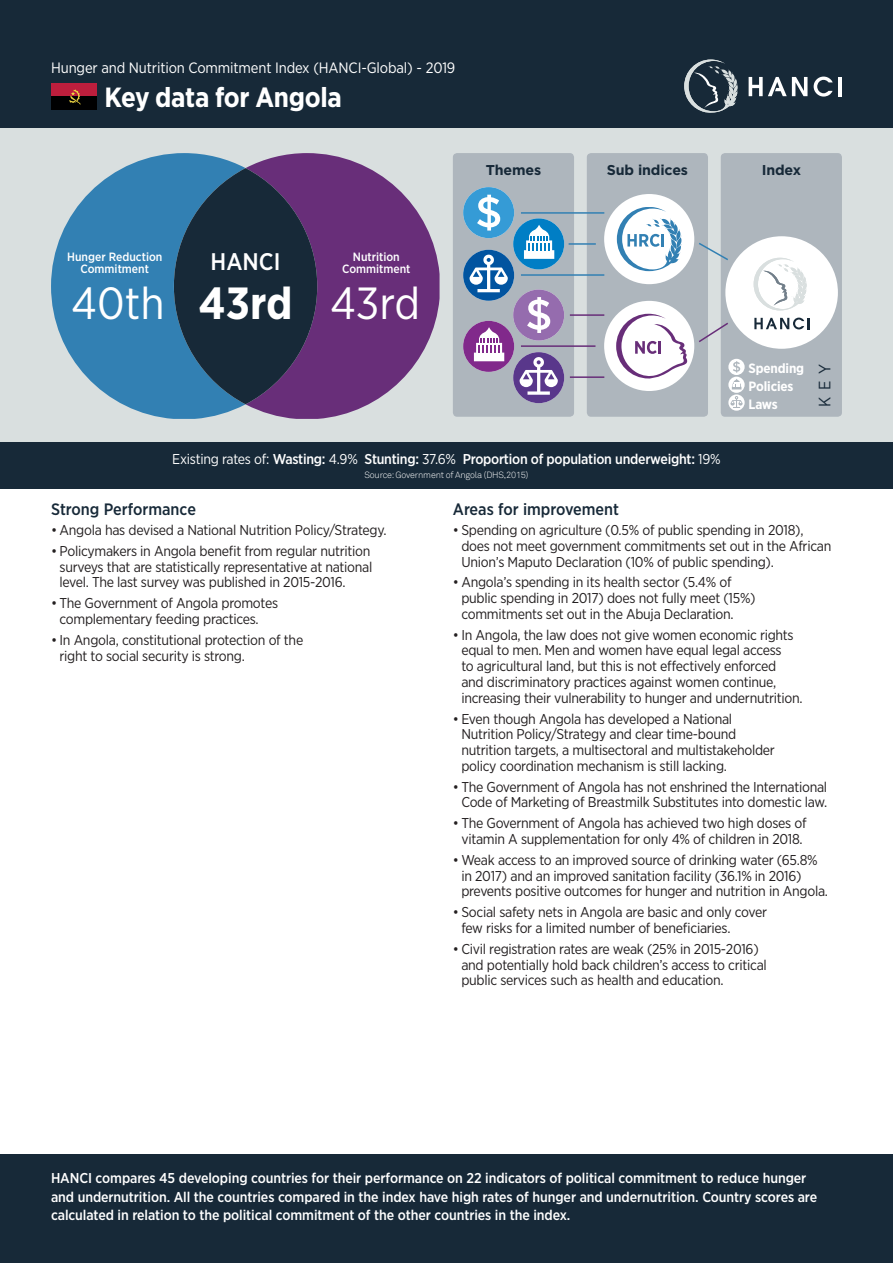
<style>
.page{position:relative;width:893px;height:1263px;background:#fff}
.page>*{position:absolute;margin:0;border:0;box-sizing:border-box;transform-origin:0 0}
.t1{font:45px "Gotham Narrow";color:#fff}
.t2{font:700 45px "Gotham Narrow";color:#fff}
.t3{font:700 27.75px "Gotham Narrow";letter-spacing:-.01em;color:#fff}
.t4{font:500 24px "Gotham Narrow";color:#fff}
.Heading{font:500 16.5px "Gotham Narrow";color:#172938}
.t5{font:16.5px "Gotham Narrow";color:#172938}
.t6{font:15px "Gotham Narrow";letter-spacing:-.01em;color:#fff}
.t7{font:14.25px/15.8px "Gotham Narrow";letter-spacing:-.02em;color:#231f20}
.t8{font:500 14.25px/18.8px "Gotham Narrow";letter-spacing:-.005em;color:#fff}
.t9{font:700 14.25px "Gotham";letter-spacing:-.01em;color:#172938}
.t10{font:700 13.5px "Gotham Narrow";letter-spacing:-.01em;color:#fff}
.t11{font:500 12px/12px "Gotham Narrow";color:#fff;text-align:center}
.t12{font:300 9px "Akkurat";letter-spacing:-.02em;color:#fff}
.s1{font-weight:400}
</style>
<div class="page">
<div style="left:0;top:1154px;width:893px;height:109px;background:#172938"></div>
<div style="left:0;top:0;width:893px;height:476px;background:#d9dfdf"></div>
<div style="left:0;top:442px;width:893px;height:47px;background:#172938"></div>
<div style="left:0;top:0;width:893px;height:128px;background:#172938"></div>
<svg style="left:51px;top:153px;width:195px;height:266px;fill:#3280b3"></svg>
<svg style="left:246px;top:153px;width:194px;height:266px;fill:#682e79"></svg>
<svg style="left:174px;top:168px;width:143px;height:236px;background:#263653"></svg>
<svg style="left:814px;top:77px;width:19px;height:20px"></svg>
<hr style="left:838px;top:77px;width:4px;height:19px;background:#fff">
<svg style="left:749px;top:77px;width:58px;height:19px"></svg>
<svg style="left:684px;top:60px;width:54px;height:53px"></svg>
<div style="left:51px;top:83px;width:45px;height:26px;background:#bd1e3d"></div>
<div style="left:51px;top:96px;width:45px;height:13px;background:#000001"></div>
<svg style="left:69px;top:90px;width:12px;height:15px"></svg>
<div style="left:721px;top:153px;width:121px;height:264px;background:#aeb6bd;border-radius:4px"></div>
<div style="left:587px;top:153px;width:121px;height:264px;background:#aeb6bd;border-radius:4px"></div>
<div style="left:453px;top:153px;width:121px;height:264px;background:#aeb6bd;border-radius:4px"></div>
<div style="left:725px;top:236px;width:113px;height:113px;background:#fff;border-radius:50%"></div>
<svg style="left:754px;top:318px;width:56px;height:11px"></svg>
<svg style="left:754px;top:258px;width:53px;height:52px"></svg>
<svg style="left:463px;top:187px;width:101px;height:216px"></svg>
<svg style="left:699px;top:322px;width:29px;height:21px"></svg>
<svg style="left:699px;top:242px;width:29px;height:19px"></svg>
<div style="left:604px;top:301px;width:90px;height:90px;background:#fff;border-radius:50%"></div>
<svg style="left:616px;top:314px;width:71px;height:65px"></svg>
<div style="left:604px;top:194px;width:90px;height:90px;background:#fff;border-radius:50%"></div>
<svg style="left:617px;top:207px;width:65px;height:64px"></svg>
<hr style="left:569px;top:243px;width:27px;height:2px;background:#3280b3">
<hr style="left:521px;top:345px;width:74px;height:2px;background:#682e79">
<hr style="left:570px;top:314px;width:34px;height:2px;background:#682e79">
<hr style="left:570px;top:376px;width:34px;height:2px;background:#682e79">
<hr style="left:521px;top:212px;width:83px;height:2px;background:#3280b3">
<hr style="left:521px;top:274px;width:83px;height:2px;background:#3280b3">
<svg style="left:728px;top:359px;width:17px;height:52px"></svg>
<p class="t6" style="left:51px;top:58px;width:406px">Hunger and Nutrition Commitment Index (HANCI-Global) - 2019</p>
<p class="t3" style="left:104px;top:79px;width:239px">Key data for Angola</p>
<p class="t9" style="left:486px;top:162px;width:57px">Themes</p>
<p class="t9" style="left:607px;top:162px;width:83px">Sub indices</p>
<p class="t9" style="left:762px;top:162px;width:41px">Index</p>
<p class="t11" style="left:67px;top:250px;width:97px">Hunger Reduction<br>Commitment</p>
<p class="t4" style="left:211px;top:246px;width:71px">HANCI</p>
<p class="t11" style="left:342px;top:250px;width:70px">Nutrition<br>Commitment</p>
<p class="t1" style="left:71px;top:275px;width:95px">40th</p>
<p class="t2" style="left:199px;top:274px;width:95px">43rd</p>
<p class="t1" style="left:330px;top:275px;width:91px">43rd</p>
<p class="t8" style="left:172px;top:450px;width:550px"><span class="s1">Existing rates of:</span> Wasting: <span class="s1">4.9%</span> Stunting: <span class="s1">37.6%</span> Proportion of population underweight: <span class="s1">19%</span></p>
<p class="t12" style="left:364px;top:469px;width:166px">Source: Government of Angola (DHS,2015)</p>
<p class="t10" style="left:748px;top:359px;width:57px">Spending</p>
<p class="t10" style="left:748px;top:377px;width:47px">Policies</p>
<p class="t10" style="left:748px;top:395px;width:31px">Laws</p>
<p class="t5" style="left:814px;top:406px;width:44px;rotate:-90deg">KEY</p>
<p class="Heading" style="left:51px;top:499px;width:146px">Strong Performance</p>
<p class="t7" style="left:51px;top:522px;width:337px">• Angola has devised a National Nutrition Policy/Strategy.</p>
<p class="t7" style="left:60px;top:543px;width:314px;text-indent:-9px">• Policymakers in Angola benefit from regular nutrition surveys that are statistically representative at national level. The last survey was published in 2015-2016.</p>
<p class="t7" style="left:60px;top:595px;width:220px;text-indent:-9px">• The Government of Angola promotes complementary feeding practices.</p>
<p class="t7" style="left:60px;top:632px;width:245px;text-indent:-9px">• In Angola, constitutional protection of the right to social security is strong.</p>
<p class="Heading" style="left:453px;top:499px;width:168px">Areas for improvement</p>
<p class="t7" style="left:461px;top:522px;width:371px;text-indent:-9px">• Spending on agriculture (0.5% of public spending in 2018), does not meet government commitments set out in the African<br>Union’s Maputo Declaration (10% of public spending).</p>
<p class="t7" style="left:461px;top:574px;width:296px;text-indent:-9px">• Angola’s spending in its health sector (5.4% of public spending in 2017) does not fully meet (15%) commitments set out in the Abuja Declaration.</p>
<p class="t7" style="left:461px;top:626px;width:343px;text-indent:-9px">• In Angola, the law does not give women economic rights equal to men. Men and women have equal legal access<br>to agricultural land, but this is not effectively enforced<br>and discriminatory practices against women continue, increasing their vulnerability to hunger and undernutrition.</p>
<p class="t7" style="left:461px;top:710px;width:315px;text-indent:-9px">• Even though Angola has developed a National Nutrition Policy/Strategy and clear time-bound nutrition targets, a multisectoral and multistakeholder policy coordination mechanism is still lacking.</p>
<p class="t7" style="left:453px;top:778px;width:376px;text-align:center">• The Government of Angola has not enshrined the International<br>Code of Marketing of Breastmilk Substitutes into domestic law.</p>
<p class="t7" style="left:453px;top:815px;width:355px;text-align:center">• The Government of Angola has achieved two high doses of vitamin A supplementation for only 4% of children in 2018.</p>
<p class="t7" style="left:461px;top:852px;width:368px;text-indent:-9px">• Weak access to an improved source of drinking water (65.8% in 2017) and an improved sanitation facility (36.1% in 2016) prevents positive outcomes for hunger and nutrition in Angola.</p>
<p class="t7" style="left:461px;top:904px;width:307px;text-indent:-9px">• Social safety nets in Angola are basic and only cover few risks for a limited number of beneficiaries.</p>
<p class="t7" style="left:461px;top:941px;width:307px;text-indent:-9px">• Civil registration rates are weak (25% in 2015-2016) and potentially hold back children’s access to critical public services such as health and education.</p>
<p class="t8" style="left:51px;top:1168px;width:768px">HANCI compares 45 developing countries for their performance on 22 indicators of political commitment to reduce hunger and undernutrition. All the countries compared in the index have high rates of hunger and undernutrition. Country scores are calculated in relation to the political commitment of the other countries in the index.</p>
</div>
